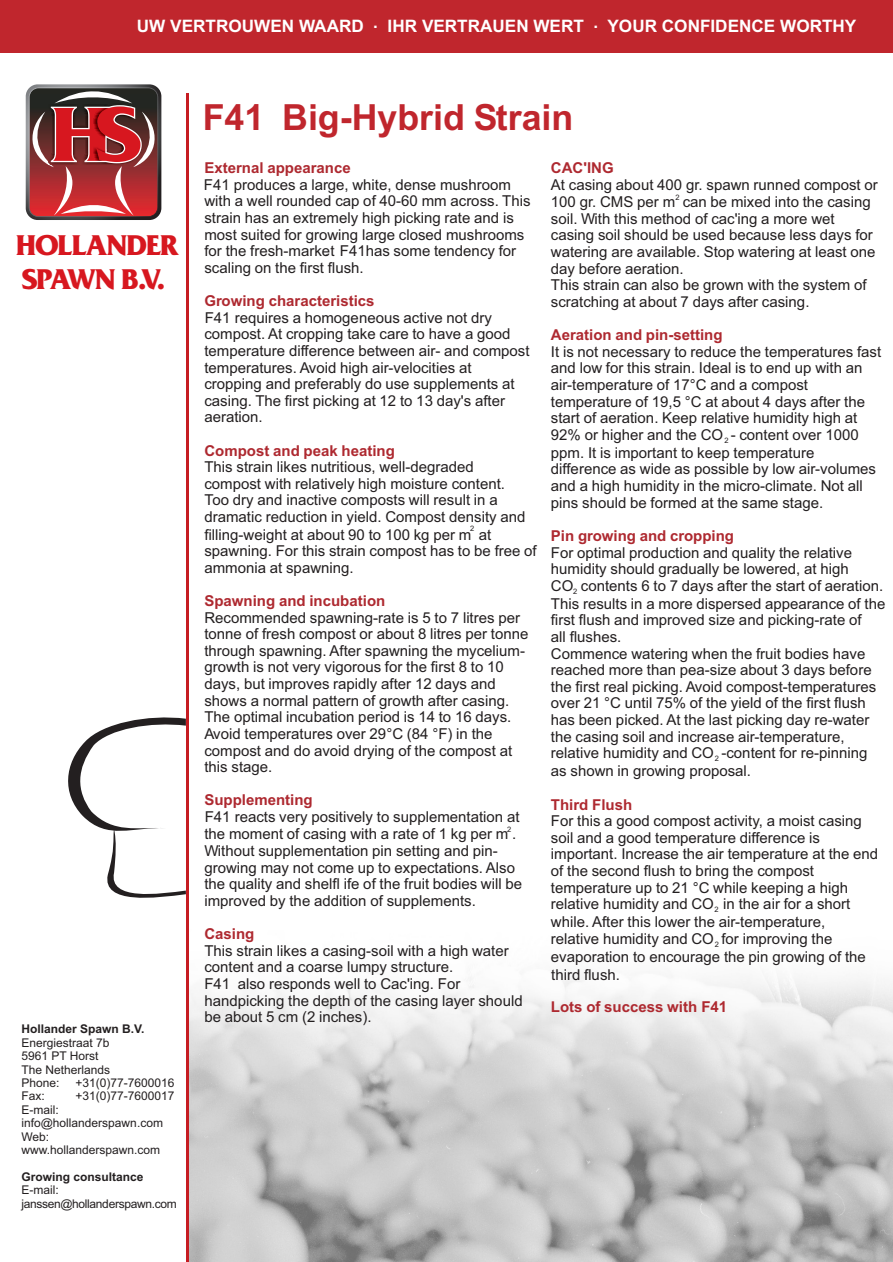
<style>
.page{position:relative;width:893px;height:1262px;background:#fff}
.page>*{position:absolute;margin:0;border:0;box-sizing:border-box;transform-origin:0 0}
.t1{font:700 36px "Arial";color:#c0262d}
.t2{font:700 30px/33.6px "France Plain";letter-spacing:-.03em;color:#d7171f}
.t3{font:700 17.1px "Arial";color:#fff}
.t4{font:15px/16.6px "Arial";color:#231f20}
.t5{font:700 15px "Arial";color:#ae2930}
.t6{font:12px/13.4px "Arial";color:#231f20}
.t7{font:700 12px "Arial";color:#231f20}
.t8{font:12px/13.4px "Arial";letter-spacing:-.03em;color:#231f20}
.t9{font:7.5px "Arial";color:#231f20}
</style>
<div class="page">
<img style="left:188px;top:897px;width:704px;height:365px">
<div style="left:0;top:0;width:892px;height:53px;background:#c0262d"></div>
<hr style="left:186px;top:94px;width:2px;height:1168px;background:#c61c22">
<svg style="left:68px;top:717px;width:118px;height:181px"></svg>
<svg style="left:26px;top:84px;width:135px;height:136px;background:#994648"></svg>
<p class="t3" style="left:137px;top:20px;width:721px">UW VERTROUWEN WAARD . IHR VERTRAUEN WERT . YOUR CONFIDENCE WORTHY</p>
<h2 class="t2" style="left:16px;top:228px;width:164px">HOLLANDER<br>SPAWN B.V.</h2>
<p class="t7" style="left:21px;top:1024px;width:124px">Hollander Spawn B.V.</p>
<p class="t6" style="left:21px;top:1037px;width:90px">Energiestraat 7b<br>5961 PT Horst<br>The Netherlands<br>Phone:</p>
<p class="t6" style="left:75px;top:1077px;width:101px">+31(0)77-7600016</p>
<p class="t6" style="left:21px;top:1090px;width:25px">Fax:</p>
<p class="t6" style="left:75px;top:1090px;width:101px">+31(0)77-7600017</p>
<p class="t6" style="left:21px;top:1104px;width:143px">E-mail: info@hollanderspawn.com<br>Web: www.hollanderspawn.com</p>
<p class="t7" style="left:21px;top:1172px;width:124px">Growing consultance</p>
<p class="t8" style="left:21px;top:1184px;width:157px">E-mail: janssen@hollanderspawn.com</p>
<h1 class="t1" style="left:203px;top:104px;width:372px">F41 Big-Hybrid Strain</h1>
<p class="t5" style="left:204px;top:162px;width:148px">External appearance</p>
<p class="t5" style="left:551px;top:162px;width:64px">CAC'ING</p>
<p class="t4" style="left:204px;top:178px;width:328px">F41 produces a large, white, dense mushroom with a well rounded cap of 40-60 mm across. This strain has an extremely high picking rate and is most suited for growing large closed mushrooms for the fresh-market. F41has some tendency for scaling on the first flush.</p>
<p class="t4" style="left:204px;top:310px;width:326px">F41 requires a homogeneous active not dry compost. At cropping take care to have a good temperature difference between air- and compost temperatures. Avoid high air-velocities at cropping and preferably do use supplements at casing. The first picking at 12 to 13 day's after aeration.</p>
<p class="t4" style="left:204px;top:460px;width:334px">This strain likes nutritious, well-degraded<br>compost with relatively high moisture content.<br>Too dry and inactive composts will result in a dramatic reduction in yield. Compost density and filling-weight at about 90 to 100 kg per m at spawning. For this strain compost has to be free of ammonia at spawning.</p>
<p class="t4" style="left:204px;top:610px;width:325px">Recommended spawning-rate is 5 to 7 litres per tonne of fresh compost or about 8 litres per tonne through spawning. After spawning the mycelium&shy;growth is not very vigorous for the first 8 to 10 days, but improves rapidly after 12 days and shows a normal pattern of growth after casing.<br>The optimal incubation period is 14 to 16 days.<br>Avoid temperatures over 29°C (84 °F) in the compost and do avoid drying of the compost at this stage.</p>
<p class="t4" style="left:204px;top:810px;width:319px">F41 reacts very positively to supplementation at the moment of casing with a rate of 1 kg per m .<br>Without supplementation pin setting and pin&shy;growing may not come up to expectations. Also the quality and shelfl ife of the fruit bodies will be improved by the addition of supplements.</p>
<p class="t4" style="left:204px;top:943px;width:320px">This strain likes a casing-soil with a high water content and a coarse lumpy structure.<br>F41 also responds well to Cac'ing. For handpicking the depth of the casing layer should be about 5 cm (2 inches).</p>
<p class="t5" style="left:204px;top:295px;width:172px">Growing characteristics</p>
<p class="t5" style="left:204px;top:445px;width:192px">Compost and peak heating</p>
<p class="t9" style="left:470px;top:526px;width:6px">2</p>
<p class="t5" style="left:204px;top:595px;width:182px">Spawning and incubation</p>
<p class="t5" style="left:204px;top:794px;width:110px">Supplementing</p>
<p class="t9" style="left:507px;top:826px;width:6px">2</p>
<p class="t5" style="left:204px;top:928px;width:52px">Casing</p>
<p class="t4" style="left:551px;top:177px;width:328px">At casing about 400 gr. spawn runned compost or 100 gr. CMS per m can be mixed into the casing soil. With this method of cac'ing a more wet casing soil should be used because less days for watering are available. Stop watering at least one day before aeration.<br>This strain can also be grown with the system of scratching at about 7 days after casing.</p>
<p class="t4" style="left:551px;top:344px;width:332px">It is not necessary to reduce the temperatures fast and low for this strain. Ideal is to end up with an air-temperature of 17°C and a compost temperature of 19,5 °C at about 4 days after the start of aeration. Keep relative humidity high at 92% or higher and the CO - content over 1000</p>
<p class="t4" style="left:551px;top:446px;width:326px">ppm. It is important to keep temperature difference as wide as possible by low air-volumes and a high humidity in the micro-climate. Not all pins should be formed at the same stage.</p>
<p class="t4" style="left:551px;top:545px;width:334px">For optimal production and quality the relative humidity should gradually be lowered, at high<br>CO contents 6 to 7 days after the start of aeration.</p>
<p class="t4" style="left:551px;top:596px;width:336px">This results in a more dispersed appearance of the first flush and improved size and picking-rate of<br>all flushes.<br>Commence watering when the fruit bodies have reached more than pea-size about 3 days before the first real picking. Avoid compost-temperatures over 21 °C until 75% of the yield of the first flush has been picked. At the last picking day re-water the casing soil and increase air-temperature, relative humidity and CO -content for re-pinning</p>
<p class="t4" style="left:551px;top:764px;width:202px">as shown in growing proposal.</p>
<p class="t4" style="left:551px;top:814px;width:329px">For this a good compost activity, a moist casing soil and a good temperature difference is important. Increase the air temperature at the end of the second flush to bring the compost temperature up to 21 °C while keeping a high relative humidity and CO in the air for a short</p>
<p class="t4" style="left:551px;top:915px;width:283px">while. After this lower the air-temperature, relative humidity and CO for improving the</p>
<p class="t4" style="left:551px;top:949px;width:316px">evaporation to encourage the pin growing of the</p>
<p class="t9" style="left:675px;top:194px;width:6px">2</p>
<p class="t5" style="left:551px;top:329px;width:173px">Aeration and pin-setting</p>
<p class="t9" style="left:724px;top:437px;width:6px">2</p>
<p class="t5" style="left:551px;top:530px;width:185px">Pin growing and cropping</p>
<p class="t9" style="left:573px;top:588px;width:6px">2</p>
<p class="t9" style="left:715px;top:756px;width:6px">2</p>
<p class="t5" style="left:551px;top:799px;width:83px">Third Flush</p>
<p class="t9" style="left:714px;top:907px;width:6px">2</p>
<p class="t9" style="left:715px;top:941px;width:6px">2</p>
<p class="t4" style="left:551px;top:968px;width:70px">third flush.</p>
<p class="t5" style="left:551px;top:1001px;width:178px">Lots of success with F41</p>
</div>
